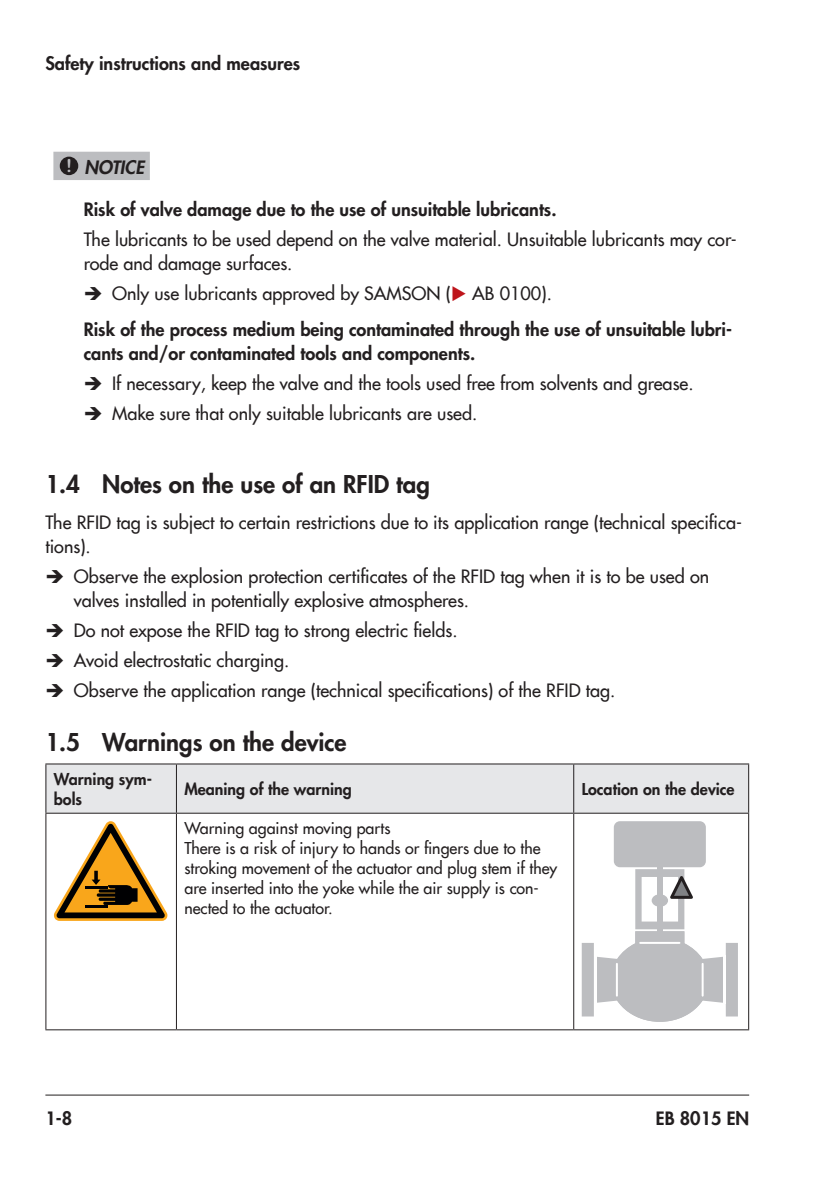
<style>
.page{position:relative;width:840px;height:1191px;background:#fff}
.page>*{position:absolute;margin:0;border:0;box-sizing:border-box;transform-origin:0 0}
.t1{font:800 24px "Futura Com";color:#231f20}
.t2{font:500 18px/24px "Futura Com";color:#231f20}
.t3{font:800 18px/36px "Futura Com";color:#231f20}
.t4{font:italic 800 18px "Futura Com";color:#231f20}
.t5{font:500 16px/20px "Futura Com";color:#231f20}
.t6{font:800 16px/20px "Futura Com";color:#231f20}
.s1{font-family:"Arial Rounded MT Bold";font-weight:400;font-style:normal;color:#bcbdc0}
.s2{font-weight:500}
.s3{color:#be151b}
</style>
<div class="page">
<hr style="left:45px;top:1094px;width:703px;height:1px;background:#231f20">
<div style="left:53px;top:152px;width:97px;height:28px;background:#bcbdc0"></div>
<div style="left:60px;top:157px;width:18px;height:18px;background:#231f20;border-radius:50%"></div>
<div style="left:46px;top:764px;width:701px;height:48px;background:#e6e7e9"></div>
<hr style="left:45px;top:763px;width:131px;height:1px;background:#231f20">
<hr style="left:45px;top:764px;width:1px;height:48px;background:#231f20">
<hr style="left:176px;top:763px;width:397px;height:1px;background:#231f20">
<hr style="left:176px;top:764px;width:1px;height:48px;background:#231f20">
<hr style="left:573px;top:763px;width:175px;height:1px;background:#231f20">
<hr style="left:573px;top:764px;width:1px;height:48px;background:#231f20">
<hr style="left:747px;top:764px;width:1px;height:48px;background:#231f20">
<hr style="left:45px;top:812px;width:131px;height:1px;background:#231f20">
<hr style="left:45px;top:813px;width:1px;height:216px;background:#231f20">
<hr style="left:176px;top:812px;width:397px;height:1px;background:#231f20">
<hr style="left:176px;top:813px;width:1px;height:216px;background:#231f20">
<hr style="left:573px;top:812px;width:175px;height:1px;background:#231f20">
<hr style="left:573px;top:813px;width:1px;height:216px;background:#231f20">
<hr style="left:747px;top:813px;width:1px;height:216px;background:#231f20">
<hr style="left:45px;top:1029px;width:131px;height:1px;background:#231f20">
<hr style="left:176px;top:1029px;width:397px;height:1px;background:#231f20">
<hr style="left:573px;top:1029px;width:175px;height:1px;background:#231f20">
<svg style="left:54px;top:821px;width:113px;height:100px"></svg>
<div style="left:657px;top:867px;width:5px;height:28px;background:#bcbdc0"></div>
<div style="left:613px;top:821px;width:92px;height:46px;background:#bcbdc0;border-radius:6px"></div>
<svg style="left:581px;top:869px;width:156px;height:152px"></svg>
<p class="t3" style="left:45px;top:44px;width:256px">Safety instructions and measures</p>
<p class="t4" style="left:66px;top:154px;width:80px"><span class="s1">!</span> NOTICE</p>
<p class="t3" style="left:84px;top:191px;width:474px">Risk of valve damage due to the use of unsuitable lubricants.</p>
<p class="t2" style="left:84px;top:227px;width:654px">The lubricants to be used depend on the valve material. Unsuitable lubricants may cor&shy;rode and damage surfaces.</p>
<p class="t3" style="left:84px;top:275px;width:649px;text-indent:28px"><span class="s2">Only use lubricants approved by SAMSON (</span><span class="s3">◆</span> <span class="s2">AB 0100).<br></span>Risk of the process medium being contaminated through the use of unsuitable lubri-</p>
<p class="t3" style="left:84px;top:335px;width:393px">cants and/or contaminated tools and components.</p>
<p class="t2" style="left:112px;top:368px;width:582px;line-height:30px">If necessary, keep the valve and the tools used free from solvents and grease.<br>Make sure that only suitable lubricants are used.</p>
<h1 class="t1" style="left:45px;top:466px;width:386px">1.4 Notes on the use of an RFID tag</h1>
<p class="t2" style="left:45px;top:510px;width:697px">The RFID tag is subject to certain restrictions due to its application range (technical specifica&shy;tions).</p>
<p class="t2" style="left:74px;top:564px;width:636px">Observe the explosion protection certificates of the RFID tag when it is to be used on valves installed in potentially explosive atmospheres.</p>
<p class="t2" style="left:74px;top:615px;width:543px;line-height:30px">Do not expose the RFID tag to strong electric fields.<br>Avoid electrostatic charging.<br>Observe the application range (technical specifications) of the RFID tag.</p>
<h1 class="t1" style="left:45px;top:724px;width:302px">1.5 Warnings on the device</h1>
<p class="t6" style="left:54px;top:768px;width:99px">Warning sym&shy;bols</p>
<p class="t6" style="left:184px;top:778px;width:169px">Meaning of the warning</p>
<p class="t6" style="left:581px;top:778px;width:154px">Location on the device</p>
<p class="t5" style="left:184px;top:817px;width:374px">Warning against moving parts<br>There is a risk of injury to hands or fingers due to the stroking movement of the actuator and plug stem if they are inserted into the yoke while the air supply is con&shy;nected to the actuator.</p>
<p class="t3" style="left:45px;top:1099px;width:28px">1-8</p>
<p class="t3" style="left:655px;top:1099px;width:95px">EB 8015 EN</p>
</div>
